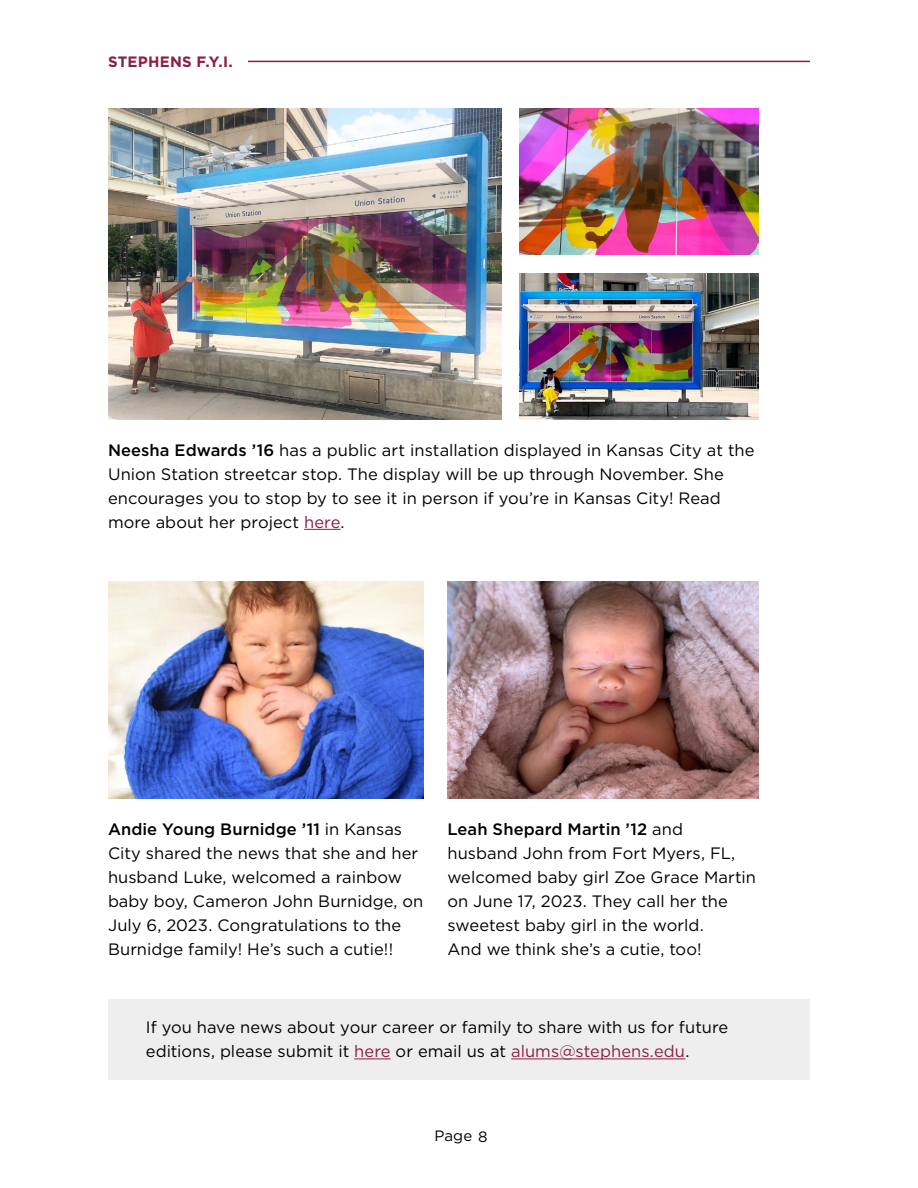
<style>
.page{position:relative;width:918px;height:1188px;background:#fff}
.page>*{position:absolute;margin:0;border:0;box-sizing:border-box;transform-origin:0 0}
.t1{font:16.5px/24px "Gotham";color:#000}
.t2{font:700 15px "Gotham";letter-spacing:.015em;color:#8a1e41}
.t3{font:15px "Gotham";color:#000}
.s1{font-weight:500}
.s2{color:#8a1e41}
</style>
<div class="page">
<hr style="left:248px;top:61px;width:562px;height:1px;background:#8a1e41">
<img style="left:108px;top:108px;width:393px;height:312px">
<img style="left:519px;top:108px;width:240px;height:147px">
<img style="left:519px;top:273px;width:240px;height:147px">
<hr style="left:304px;top:529px;width:37px;height:1px;background:#8a1e41">
<img style="left:447px;top:582px;width:312px;height:217px">
<img style="left:108px;top:582px;width:315px;height:217px">
<div style="left:108px;top:1000px;width:702px;height:80px;background:#eeeeef"></div>
<hr style="left:354px;top:1058px;width:37px;height:1px;background:#8a1e41">
<hr style="left:511px;top:1058px;width:174px;height:1px;background:#8a1e41">
<p class="t2" style="left:108px;top:52px;width:126px">STEPHENS F.Y.I.</p>
<p class="t1" style="left:108px;top:438px;width:648px"><span class="s1">Neesha Edwards ’16</span> has a public art installation displayed in Kansas City at the Union Station streetcar stop. The display will be up through November. She encourages you to stop by to see it in person if you’re in Kansas City! Read more about her project <span class="s2">here</span>.</p>
<p class="t1" style="left:108px;top:816px;width:317px"><span class="s1">Andie Young Burnidge ’11</span> in Kansas City shared the news that she and her husband Luke, welcomed a rainbow baby boy, Cameron John Burnidge, on July 6, 2023. Congratulations to the Burnidge family! He’s such a cutie!!</p>
<p class="t1" style="left:447px;top:816px;width:310px"><span class="s1">Leah Shepard Martin ’12</span> and husband John from Fort Myers, FL, welcomed baby girl Zoe Grace Martin on June 17, 2023. They call her the sweetest baby girl in the world.<br>And we think she’s a cutie, too!</p>
<p class="t1" style="left:146px;top:1015px;width:584px">If you have news about your career or family to share with us for future editions, please submit it <span class="s2">here</span> or email us at <span class="s2">alums@stephens.edu</span>.</p>
<p class="t3" style="left:434px;top:1127px;width:55px">Page 8</p>
</div>
